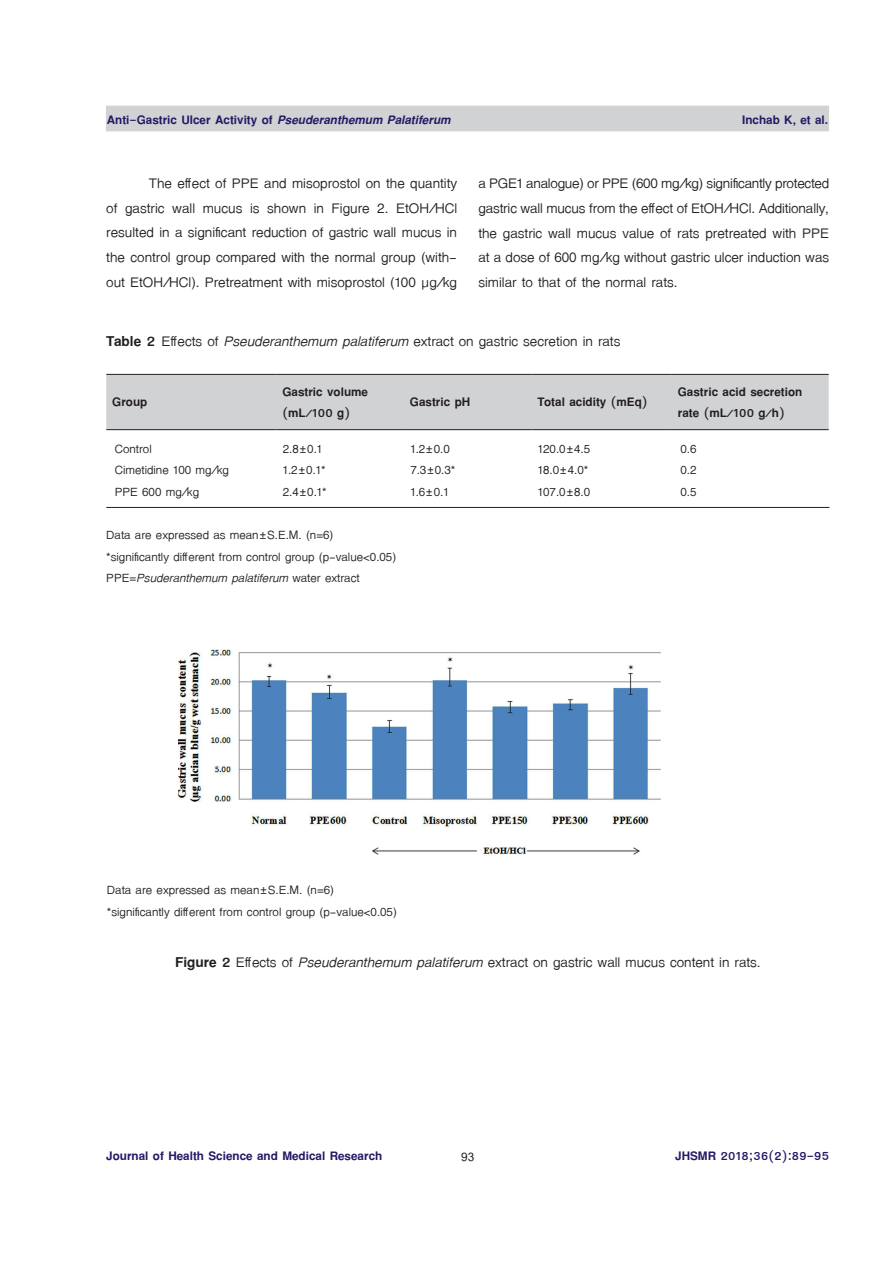
<style>
.page{position:relative;width:893px;height:1263px;background:#fff}
.page>*{position:absolute;margin:0;border:0;box-sizing:border-box;transform-origin:0 0}
.t1{font:21px/24.8px "TF Lanna";color:#231f20;text-align:justify}
.t2{font:18px/21.6px "TF Lanna";color:#231f20}
.t3{font:700 18px "TF Lanna";color:#231965}
.t4{font:700 18px/21.6px "TF Lanna";color:#231f20}
.t5{font:700 18px "Cordia UPC";color:#231f20}
.s1{font-style:italic}
.s2{font-weight:700}
</style>
<div class="page">
<div style="left:106px;top:106px;width:723px;height:25px;background:#d1d2d4"></div>
<div style="left:106px;top:375px;width:723px;height:54px;background:#d1d2d4"></div>
<hr style="left:106px;top:374px;width:170px;height:1px;background:#231f20">
<hr style="left:276px;top:374px;width:128px;height:1px;background:#231f20">
<hr style="left:404px;top:374px;width:127px;height:1px;background:#231f20">
<hr style="left:531px;top:374px;width:141px;height:1px;background:#231f20">
<hr style="left:672px;top:374px;width:157px;height:1px;background:#231f20">
<hr style="left:106px;top:429px;width:170px;height:1px;background:#231f20">
<hr style="left:276px;top:429px;width:128px;height:1px;background:#231f20">
<hr style="left:404px;top:429px;width:127px;height:1px;background:#231f20">
<hr style="left:531px;top:429px;width:141px;height:1px;background:#231f20">
<hr style="left:672px;top:429px;width:157px;height:1px;background:#231f20">
<hr style="left:106px;top:507px;width:723px;height:1px;background:#231f20">
<img style="left:178px;top:649px;width:483px;height:206px">
<p class="t3" style="left:107px;top:109px;width:345px">Anti-Gastric Ulcer Activity of <span class="s1">Pseuderanthemum Palatiferum</span></p>
<p class="t3" style="left:742px;top:108px;width:88px">Inchab K, et al.</p>
<p class="t1" style="left:106px;top:171px;width:353px;text-indent:43px">The effect of PPE and misoprostol on the quantity of gastric wall mucus is shown in Figure 2. EtOH/HCl resulted in a significant reduction of gastric wall mucus in the control group compared with the normal group (with&shy;out EtOH/HCl). Pretreatment with misoprostol (100 µg/kg</p>
<p class="t1" style="left:478px;top:171px;width:352px">a PGE1 analogue) or PPE (600 mg/kg) significantly protected gastric wall mucus from the effect of EtOH/HCl. Additionally, the gastric wall mucus value of rats pretreated with PPE at a dose of 600 mg/kg without gastric ulcer induction was similar to that of the normal rats.</p>
<p class="t1" style="left:106px;top:329px;width:516px"><span class="s2">Table 2</span> Effects of <span class="s1">Pseuderanthemum palatiferum</span> extract on gastric secretion in rats</p>
<p class="t4" style="left:112px;top:391px;width:37px">Group</p>
<p class="t4" style="left:282px;top:381px;width:87px">Gastric volume (mL/100 g)</p>
<p class="t4" style="left:410px;top:391px;width:62px">Gastric pH</p>
<p class="t4" style="left:538px;top:391px;width:112px">Total acidity (mEq)</p>
<p class="t4" style="left:678px;top:381px;width:126px">Gastric acid secretion rate (mL/100 g/h)</p>
<p class="t2" style="left:115px;top:438px;width:38px">Control</p>
<p class="t2" style="left:283px;top:438px;width:41px">2.8±0.1</p>
<p class="t2" style="left:410px;top:438px;width:41px">1.2±0.0</p>
<p class="t2" style="left:538px;top:438px;width:54px">120.0±4.5</p>
<p class="t2" style="left:680px;top:438px;width:18px">0.6</p>
<p class="t2" style="left:115px;top:460px;width:116px">Cimetidine 100 mg/kg</p>
<p class="t2" style="left:283px;top:460px;width:44px">1.2±0.1*</p>
<p class="t2" style="left:410px;top:460px;width:46px">7.3±0.3*</p>
<p class="t2" style="left:538px;top:460px;width:52px">18.0±4.0*</p>
<p class="t2" style="left:680px;top:460px;width:18px">0.2</p>
<p class="t2" style="left:115px;top:481px;width:86px">PPE 600 mg/kg</p>
<p class="t2" style="left:283px;top:481px;width:45px">2.4±0.1*</p>
<p class="t2" style="left:410px;top:481px;width:40px">1.6±0.1</p>
<p class="t2" style="left:538px;top:481px;width:54px">107.0±8.0</p>
<p class="t2" style="left:680px;top:481px;width:18px">0.5</p>
<p class="t2" style="left:106px;top:524px;width:291px">Data are expressed as mean±S.E.M. (n=6) *significantly different from control group (p-value&lt;0.05)<br>PPE=<span class="s1">Psuderanthemum palatiferum</span> water extract</p>
<p class="t2" style="left:107px;top:879px;width:291px">Data are expressed as mean±S.E.M. (n=6) *significantly different from control group (p-value&lt;0.05)</p>
<p class="t1" style="left:175px;top:950px;width:587px"><span class="s2">Figure 2</span> Effects of <span class="s1">Pseuderanthemum palatiferum</span> extract on gastric wall mucus content in rats.</p>
<p class="t3" style="left:106px;top:1145px;width:277px">Journal of Health Science and Medical Research</p>
<p class="t5" style="left:461px;top:1146px;width:15px">93</p>
<p class="t3" style="left:675px;top:1145px;width:155px">JHSMR 2018;36(2):89-95</p>
</div>
